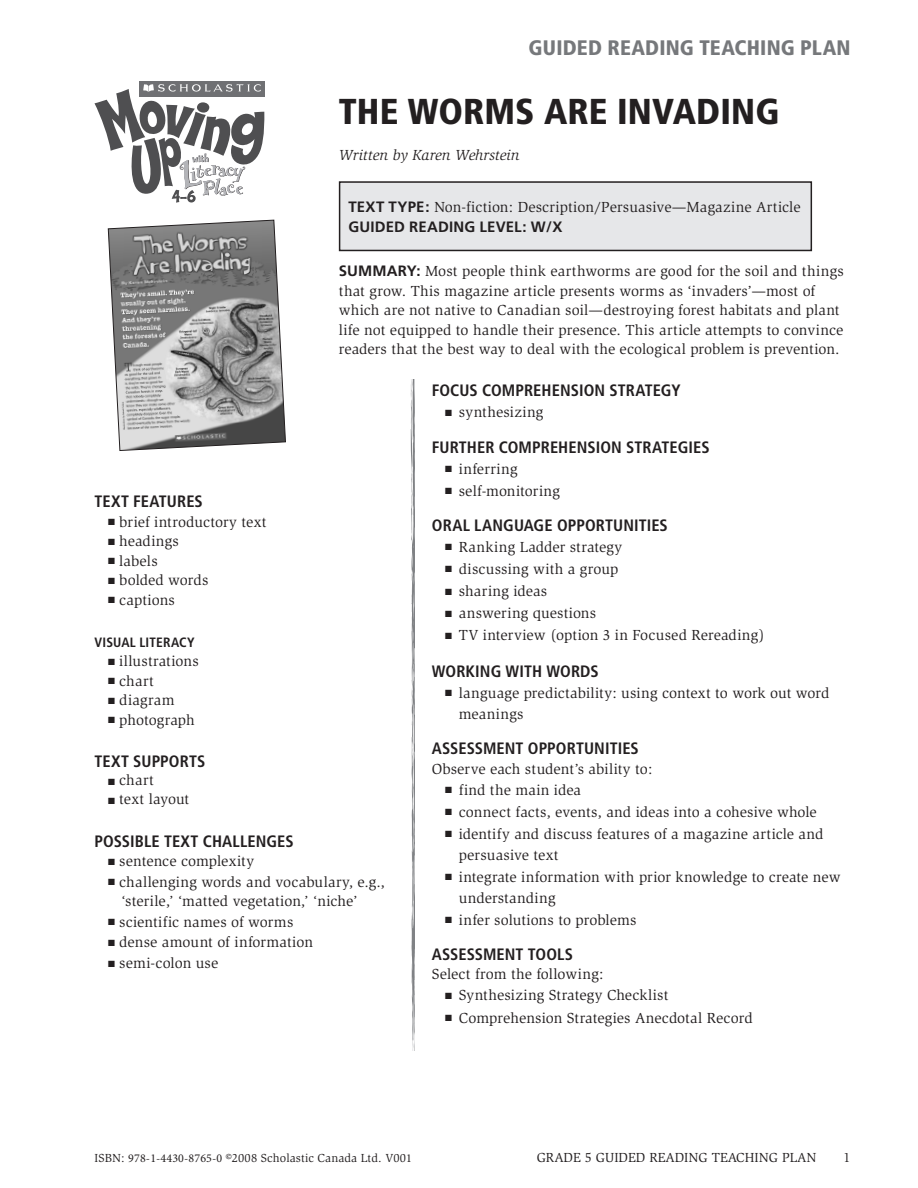
<style>
.page{position:relative;width:918px;height:1188px;background:#fff}
.page>*{position:absolute;margin:0;border:0;box-sizing:border-box;transform-origin:0 0}
.t1{font:900 condensed 36px "Frutiger";letter-spacing:.005em;color:#231f20}
.t2{font:900 condensed 21px "Frutiger";letter-spacing:.01em;color:#76787b}
.t3{font:700 condensed 16.5px "Frutiger";letter-spacing:.005em;color:#231f20}
.t4{font:15px/19.5px "Slimbach";letter-spacing:.01em;color:#231f20}
.t5{font:italic 15px "Slimbach";letter-spacing:-.005em;color:#231f20}
.t6{font:700 15px "Frutiger";letter-spacing:.01em;color:#231f20}
.t7{font:15px "Slimbach";letter-spacing:.03em;color:#231f20}
.t8{font:13.5px "Slimbach";color:#231f20}
.t9{font:700 condensed 13.5px "Frutiger";letter-spacing:.015em;color:#231f20}
.t10{font:12px "Slimbach";letter-spacing:.01em;color:#231f20}
.s1{font-family:"Frutiger";font-weight:700}
.s2{font-family:"Minion Pro"}
</style>
<div class="page">
<div style="left:340px;top:182px;width:471px;height:68px;background:#e6e7e9"></div>
<div style="left:339px;top:181px;width:473px;height:70px;border:2px solid #231f20"></div>
<div style="left:139px;top:81px;width:126px;height:15px;background:#6f7073"></div>
<svg style="left:95px;top:84px;width:170px;height:119px"></svg>
<svg style="left:411px;top:379px;width:4px;height:671px;background:#b4b5b7"></svg>
<svg style="left:108px;top:220px;width:178px;height:231px;background:#9a9a9a"></svg>
<h2 class="t2" style="left:529px;top:35px;width:40px">GUIDED</h2>
<h2 class="t2" style="left:608px;top:35px;width:26px">READING</h2>
<h2 class="t2" style="left:699px;top:35px;width:60px">TEACHING</h2>
<h2 class="t2" style="left:800px;top:35px;width:37px">PLAN</h2>
<h1 class="t1" style="left:339px;top:90px;width:442px">THE WORMS ARE INVADING</h1>
<p class="t5" style="left:339px;top:146px;width:182px">Written by Karen Wehrstein</p>
<p class="t4" style="left:348px;top:198px;width:454px"><span class="s1">TEXT TYPE:</span> Non-fiction: Description/Persuasive—Magazine Article</p>
<p class="t6" style="left:348px;top:218px;width:215px">GUIDED READING LEVEL: W/X</p>
<p class="t4" style="left:339px;top:262px;width:507px"><span class="s1">SUMMARY:</span> Most people think earthworms are good for the soil and things that grow. This magazine article presents worms as ‘invaders’—most of which are not native to Canadian soil—destroying forest habitats and plant life not equipped to handle their presence. This article attempts to convince readers that the best way to deal with the ecological problem is prevention.</p>
<p class="t3" style="left:432px;top:381px;width:250px">FOCUS COMPREHENSION STRATEGY</p>
<p class="t4" style="left:445px;top:403px;width:100px">■ synthesizing</p>
<p class="t3" style="left:432px;top:437px;width:45px">FURTHER</p>
<p class="t3" style="left:499px;top:437px;width:11px">COMPREHENSION</p>
<p class="t3" style="left:626px;top:437px;width:70px">STRATEGIES</p>
<p class="t4" style="left:445px;top:459px;width:74px">■ inferring</p>
<p class="t4" style="left:445px;top:481px;width:116px">■ self-monitoring</p>
<p class="t3" style="left:432px;top:515px;width:238px">ORAL LANGUAG E OPPORTUNITIES</p>
<p class="t4" style="left:445px;top:537px;width:179px">■ Ranking Ladder strategy</p>
<p class="t4" style="left:445px;top:559px;width:175px">■ discussing with a group</p>
<p class="t4" style="left:445px;top:581px;width:104px">■ sharing ideas</p>
<p class="t4" style="left:445px;top:603px;width:152px">■ answering questions</p>
<p class="t4" style="left:445px;top:626px;width:321px">■ TV interview (option 3 in Focused Rereading)</p>
<p class="t3" style="left:432px;top:661px;width:169px">WORKING WITH WORDS</p>
<p class="t4" style="left:459px;top:682px;width:372px;line-height:21px;text-indent:-14px">■ language predictability: using context to work out word meanings</p>
<p class="t3" style="left:432px;top:739px;width:208px">ASSESSMENT OPPORTUNITIES</p>
<p class="t4" style="left:432px;top:759px;width:222px">Observe each student’s ability to:</p>
<p class="t4" style="left:445px;top:780px;width:137px">■ find the main idea</p>
<p class="t4" style="left:445px;top:802px;width:373px">■ connect facts, events, and ideas into a cohesive whole</p>
<p class="t4" style="left:459px;top:823px;width:366px;line-height:21px;text-indent:-14px">■ identify and discuss features of a magazine article and persuasive text</p>
<p class="t4" style="left:459px;top:866px;width:383px;line-height:21px;text-indent:-14px">■ integrate information with prior knowledge to create new understanding</p>
<p class="t4" style="left:445px;top:910px;width:193px">■ infer solutions to problems</p>
<p class="t3" style="left:432px;top:944px;width:143px">ASSESSMENT TOOLS</p>
<p class="t4" style="left:432px;top:965px;width:173px">Select from the following:</p>
<p class="t4" style="left:445px;top:986px;width:225px">■ Synthesizing Strategy Checklist</p>
<p class="t4" style="left:445px;top:1008px;width:309px">■ Comprehension Strategies Anecdotal Record</p>
<p class="t3" style="left:94px;top:492px;width:82px">TEXT FEATURES</p>
<p class="t4" style="left:108px;top:512px;width:160px">■ brief introductory text</p>
<p class="t4" style="left:108px;top:531px;width:73px">■ headings</p>
<p class="t4" style="left:108px;top:551px;width:51px">■ labels</p>
<p class="t4" style="left:108px;top:570px;width:102px">■ bolded words</p>
<p class="t4" style="left:108px;top:590px;width:68px">■ captions</p>
<p class="t9" style="left:94px;top:634px;width:102px">VISUAL LITERACY</p>
<p class="t4" style="left:108px;top:652px;width:92px">■ illustrations</p>
<p class="t4" style="left:108px;top:671px;width:47px">■ chart</p>
<p class="t7" style="left:108px;top:692px;width:68px">■ diagram</p>
<p class="t4" style="left:108px;top:710px;width:88px">■ photograph</p>
<p class="t3" style="left:94px;top:751px;width:49px">TEXT SUPPOR</p>
<p class="t3" style="left:189px;top:751px;width:16px">TS</p>
<p class="t4" style="left:108px;top:770px;width:47px">■ chart</p>
<p class="t4" style="left:108px;top:790px;width:83px">■ text layout</p>
<p class="t3" style="left:94px;top:831px;width:9px">POSSI</p>
<p class="t3" style="left:135px;top:831px;width:107px">BLE TEXT CHALLEN</p>
<p class="t3" style="left:266px;top:831px;width:19px">GES</p>
<p class="t4" style="left:108px;top:852px;width:148px">■ sentence complexity</p>
<p class="t4" style="left:121px;top:872px;width:265px;text-indent:-13px">■ challenging words and vocabulary, e.g., ‘sterile,’ ‘matted vegetation,’ ‘niche’</p>
<p class="t4" style="left:108px;top:912px;width:187px">■ scientific names of worms</p>
<p class="t4" style="left:108px;top:933px;width:206px">■ dense amount of information</p>
<p class="t4" style="left:108px;top:953px;width:112px">■ semi-colon use</p>
<p class="t10" style="left:94px;top:1151px;width:319px">ISBN: <span class="s2">978-1-4430-8765-0</span> ©2008 Scholastic Canada Ltd. V00<span class="s2">1</span></p>
<p class="t8" style="left:537px;top:1149px;width:281px">GRADE 5 GUIDED READING TEACHING PLAN</p>
<p class="t8" style="left:844px;top:1149px;width:8px">1</p>
</div>
